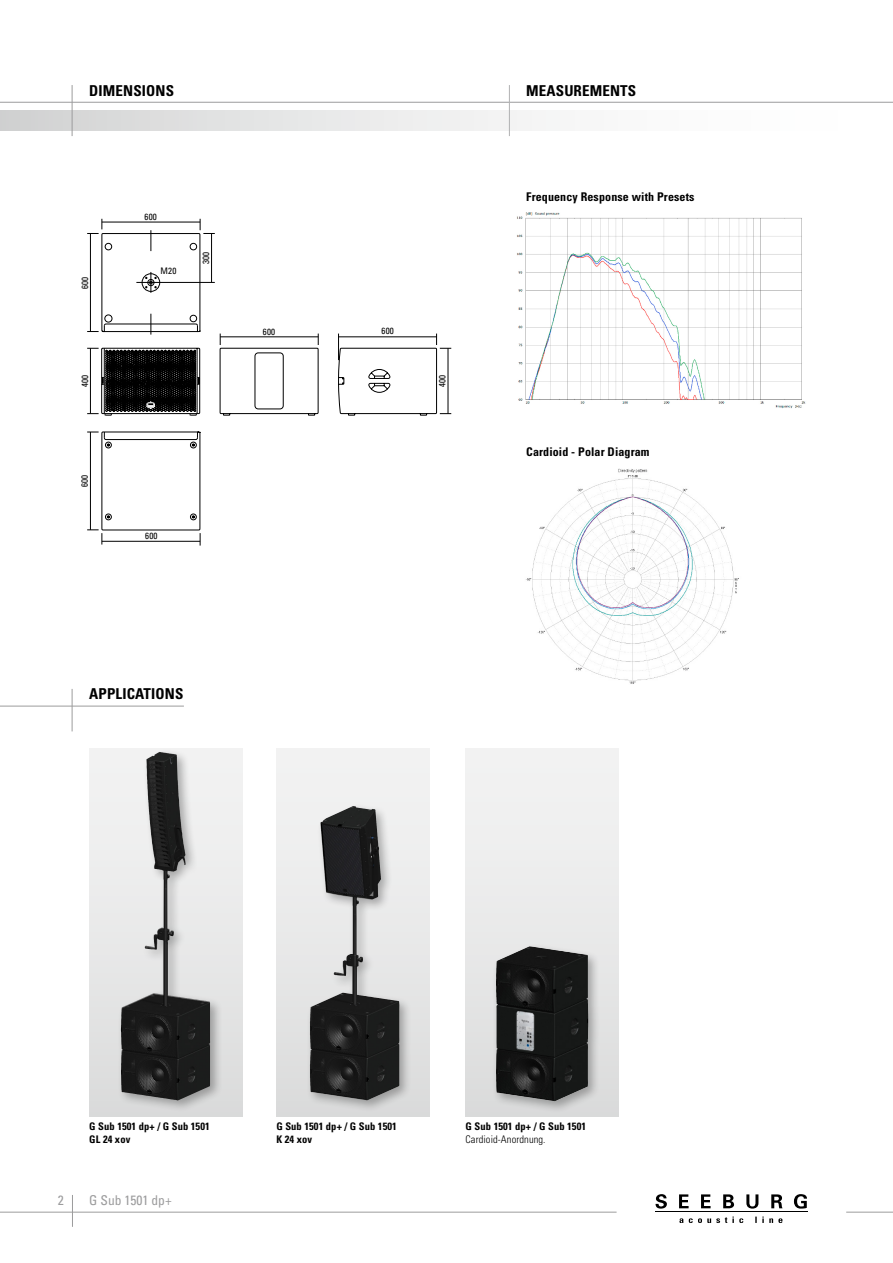
<style>
.page{position:relative;width:893px;height:1263px;background:#fff}
.page>*{position:absolute;margin:0;border:0;box-sizing:border-box;transform-origin:0 0}
.t1{font:700 condensed 15px "Univers LT";letter-spacing:.01em;color:#000}
.t2{font:condensed 13.5px "Univers LT";color:#9c9c9d}
.t3{font:700 condensed 12px "Univers";letter-spacing:.01em;color:#000}
.t4{font:700 condensed 12px "Univers LT";letter-spacing:.01em;color:#000}
.t5{font:700 condensed 10.5px/13.5px "Univers LT";letter-spacing:.01em;color:#000}
.t6{font:300 condensed 10.5px "Univers LT";letter-spacing:.01em;color:#000}
.t7{font:condensed 9px "Univers LT";letter-spacing:.02em;color:#000}
</style>
<div class="page">
<img style="left:526px;top:468px;width:213px;height:216px">
<img style="left:517px;top:212px;width:289px;height:197px">
<div style="left:276px;top:748px;width:153px;height:368px;background:linear-gradient(to bottom,#f5f5f5,#dbdcdc)"></div>
<div style="left:306px;top:802px;width:106px;height:311px;background:#000;opacity:.3"></div>
<img style="left:320px;top:806px;width:33px;height:75px">
<hr style="left:0;top:706px;width:184px;height:1px;background:#9c9c9d">
<hr style="left:72px;top:689px;width:1px;height:42px;background:#9c9c9d">
<div style="left:466px;top:748px;width:153px;height:368px;background:linear-gradient(to bottom,#f5f5f5,#dbdcdc)"></div>
<div style="left:89px;top:748px;width:153px;height:368px;background:linear-gradient(to bottom,#f5f5f5,#dbdcdc)"></div>
<div style="left:0;top:111px;width:893px;height:19px;background:linear-gradient(to right,#d5d6d6,#fff)"></div>
<hr style="left:0;top:102px;width:893px;height:1px;background:#9c9c9d">
<hr style="left:72px;top:85px;width:1px;height:51px;background:#9c9c9d">
<hr style="left:509px;top:85px;width:1px;height:51px;background:#b1b2b3">
<hr style="left:0;top:1212px;width:617px;height:1px;background:#9c9c9d">
<hr style="left:846px;top:1212px;width:47px;height:1px;background:#9c9c9d">
<hr style="left:655px;top:1211px;width:152px;height:1px;background:#000">
<svg style="left:679px;top:1216px;width:103px;height:7px"></svg>
<svg style="left:655px;top:1194px;width:12px;height:14px"></svg>
<svg style="left:679px;top:1194px;width:10px;height:14px"></svg>
<svg style="left:701px;top:1194px;width:10px;height:14px"></svg>
<svg style="left:723px;top:1194px;width:11px;height:14px"></svg>
<svg style="left:746px;top:1194px;width:12px;height:14px"></svg>
<svg style="left:771px;top:1194px;width:11px;height:14px"></svg>
<svg style="left:794px;top:1194px;width:13px;height:14px"></svg>
<hr style="left:72px;top:1195px;width:1px;height:32px;background:#9c9c9d">
<div style="left:117px;top:748px;width:106px;height:365px;background:#000;opacity:.3"></div>
<img style="left:146px;top:752px;width:18px;height:195px">
<svg style="left:87px;top:432px;width:114px;height:114px"></svg>
<hr style="left:102px;top:541px;width:98px;height:1px;background:#000">
<svg style="left:338px;top:334px;width:113px;height:81px"></svg>
<hr style="left:448px;top:348px;width:1px;height:66px;background:#000">
<svg style="left:87px;top:219px;width:232px;height:196px"></svg>
<hr style="left:211px;top:233px;width:1px;height:49px;background:#000">
<div style="left:731px;top:473px;width:37px;height:56px;background:#fff"></div>
<div style="left:492px;top:942px;width:109px;height:171px;background:#000;opacity:.3"></div>
<img style="left:496px;top:946px;width:53px;height:154px">
<h1 class="t1" style="left:89px;top:81px;width:86px">DIMENSIONS</h1>
<h1 class="t1" style="left:526px;top:81px;width:11px">measurements</h1>
<p class="t7" style="left:79px;top:289px;width:14px;rotate:-90deg">600</p>
<p class="t7" style="left:145px;top:211px;width:14px">600</p>
<p class="t7" style="left:161px;top:265px;width:17px">M20</p>
<p class="t7" style="left:200px;top:264px;width:14px;rotate:-90deg">300</p>
<p class="t7" style="left:263px;top:326px;width:14px">600</p>
<p class="t7" style="left:382px;top:325px;width:14px">600</p>
<p class="t7" style="left:79px;top:387px;width:14px;rotate:-90deg">400</p>
<p class="t7" style="left:437px;top:387px;width:14px;rotate:-90deg">400</p>
<p class="t7" style="left:79px;top:487px;width:14px;rotate:-90deg">600</p>
<p class="t7" style="left:145px;top:530px;width:14px">600</p>
<h1 class="t1" style="left:89px;top:685px;width:9px">applications</h1>
<p class="t3" style="left:526px;top:189px;width:170px">Frequency Response with Presets</p>
<p class="t4" style="left:526px;top:444px;width:125px">Cardioid - Polar Diagram</p>
<p class="t5" style="left:89px;top:1119px;width:122px">G Sub 1501 dp+ / G Sub 1501<br>GL 24 xov</p>
<p class="t2" style="left:58px;top:1191px;width:7px">2</p>
<p class="t2" style="left:89px;top:1191px;width:84px">G Sub 1501 dp+</p>
<p class="t5" style="left:276px;top:1119px;width:122px">G Sub 1501 dp+ / G Sub 1501<br>K 24 xov</p>
<p class="t5" style="left:466px;top:1119px;width:122px">G Sub 1501 dp+ / G Sub 1501</p>
<p class="t6" style="left:466px;top:1133px;width:82px">Cardioid-Anordnung.</p>
</div>
